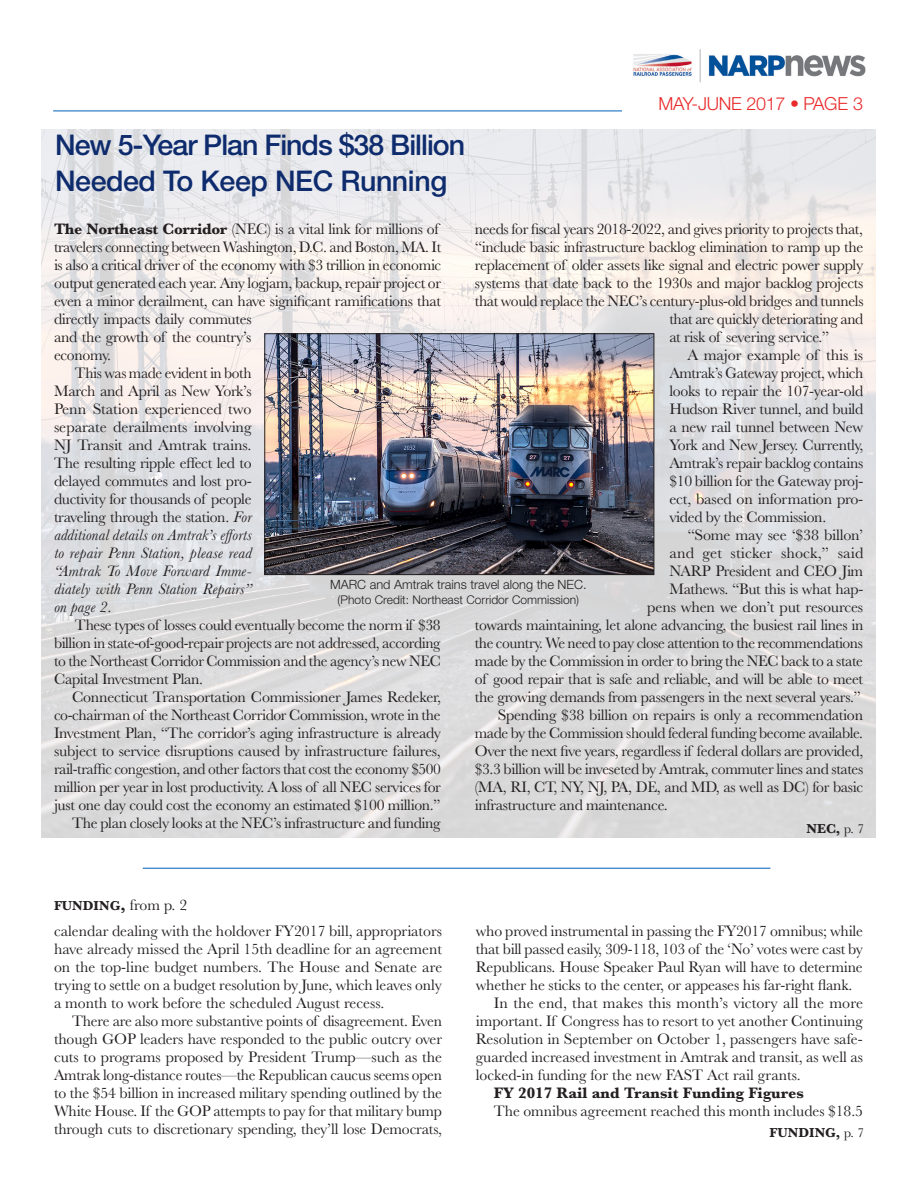
<style>
.page{position:relative;width:918px;height:1188px;background:#fff}
.page>*{position:absolute;margin:0;border:0;box-sizing:border-box;transform-origin:0 0}
.t1{font:500 28.5px/35.7px "Helvetica Neue LT Std";letter-spacing:-.035em;color:#0d2b6d}
.t2{font:300 18px "Helvetica Neue LT Std";letter-spacing:-.015em;color:#e9292a}
.t3{font:15.75px/18px "Baskerville MT Std";letter-spacing:-.02em;color:#231f20;text-align:justify}
.t4{font:15.75px "Baskerville MT Std";color:#231f20}
.t5{font:italic 15.75px "Baskerville MT Std";letter-spacing:.01em;color:#231f20}
.t6{font:15.75px "Baskerville MT Std";letter-spacing:.005em;color:#231f20}
.t7{font:700 15.75px "Baskerville MT Std";color:#231f20}
.t8{font:700 13.5px "Baskerville MT Std";color:#231f20}
.t9{font:300 12.75px "Helvetica Neue LT Std";color:#231f20}
.t10{font:300 12px "Helvetica Neue LT Std";color:#231f20}
.s1{font-weight:700}
.s2{font-style:italic}
.s3{font-style:normal}
.s4{font-weight:400}
.s5{font-size:15.75px}
.s6{font-weight:400;font-size:15.75px}
</style>
<div class="page">
<img style="left:633px;top:49px;width:233px;height:34px">
<hr style="left:53px;top:111px;width:569px;height:1px;background:#005fb9">
<img style="left:41px;top:129px;width:835px;height:708px">
<hr style="left:143px;top:868px;width:627px;height:1px;background:#005fb9">
<img style="left:267px;top:336px;width:385px;height:237px">
<div style="left:265px;top:334px;width:389px;height:241px;border:1px solid #231f20"></div>
<h1 class="t1" style="left:55px;top:127px;width:412px">New 5-Year Plan Finds $38 Billion<br>Needed To Keep NEC Running</h1>
<p class="t2" style="left:658px;top:93px;width:206px">MAY-JUNE 2017 • PAGE 3</p>
<p class="t3" style="left:54px;top:220px;width:386px"><span class="s1">The Northeast Corridor</span> (NEC) is a vital link for millions of</p>
<p class="t3" style="left:54px;top:238px;width:389px">travelers connecting between Washington, D.C. and Boston, MA. It</p>
<p class="t3" style="left:54px;top:256px;width:389px">is also a critical driver of the economy with $3 trillion in economic</p>
<p class="t3" style="left:54px;top:274px;width:389px">output generated each year. Any logjam, backup, repair project or</p>
<p class="t3" style="left:54px;top:292px;width:389px">even a minor derailment, can have significant ramifications that</p>
<p class="t3" style="left:54px;top:310px;width:199px">directly impacts daily commutes</p>
<p class="t3" style="left:54px;top:328px;width:199px">and the growth of the country’s</p>
<p class="t3" style="left:54px;top:346px;width:58px">economy.</p>
<p class="t3" style="left:75px;top:364px;width:178px">This was made evident in both</p>
<p class="t3" style="left:54px;top:382px;width:199px">March and April as New York’s</p>
<p class="t3" style="left:54px;top:400px;width:199px">Penn Station experienced two</p>
<p class="t3" style="left:54px;top:418px;width:199px">separate derailments involving</p>
<p class="t3" style="left:54px;top:436px;width:199px">NJ Transit and Amtrak trains.</p>
<p class="t3" style="left:54px;top:454px;width:199px">The resulting ripple effect led to</p>
<p class="t3" style="left:54px;top:472px;width:199px">delayed commutes and lost pro-</p>
<p class="t3" style="left:54px;top:490px;width:199px">ductivity for thousands of people</p>
<p class="t3" style="left:54px;top:508px;width:199px">traveling through the station. <span class="s2">For</span></p>
<p class="t5" style="left:54px;top:526px;width:199px">additional details on Amtrak’s efforts</p>
<p class="t5" style="left:54px;top:544px;width:199px">to repair Penn Station, please read</p>
<p class="t5" style="left:54px;top:562px;width:199px">“Amtrak To Move Forward Imme-</p>
<p class="t5" style="left:54px;top:580px;width:199px">diately with Penn Station Repairs”</p>
<p class="t5" style="left:54px;top:598px;width:59px">on page 2<span class="s3">.</span></p>
<p class="t3" style="left:75px;top:616px;width:367px">These types of losses could eventually become the norm if $38</p>
<p class="t3" style="left:54px;top:634px;width:388px">billion in state-of-good-repair projects are not addressed, according</p>
<p class="t3" style="left:54px;top:652px;width:389px">to the Northeast Corridor Commission and the agency’s new NEC</p>
<p class="t3" style="left:54px;top:670px;width:151px">Capital Investment Plan.</p>
<p class="t3" style="left:72px;top:688px;width:371px">Connecticut Transportation Commissioner James Redeker,</p>
<p class="t3" style="left:54px;top:706px;width:388px">co-chairman of the Northeast Corridor Commission, wrote in the</p>
<p class="t3" style="left:54px;top:724px;width:389px">Investment Plan, “The corridor’s aging infrastructure is already</p>
<p class="t3" style="left:54px;top:742px;width:388px">subject to service disruptions caused by infrastructure failures,</p>
<p class="t3" style="left:54px;top:760px;width:388px">rail-traffic congestion, and other factors that cost the economy $500</p>
<p class="t3" style="left:54px;top:778px;width:389px">million per year in lost productivity. A loss of all NEC services for</p>
<p class="t3" style="left:54px;top:796px;width:388px">just one day could cost the economy an estimated $100 million.”</p>
<p class="t3" style="left:72px;top:814px;width:370px">The plan closely looks at the NEC’s infrastructure and funding</p>
<p class="t3" style="left:475px;top:220px;width:390px">needs for fiscal years 2018-2022, and gives priority to projects that,</p>
<p class="t3" style="left:475px;top:238px;width:390px">“include basic infrastructure backlog elimination to ramp up the</p>
<p class="t3" style="left:475px;top:256px;width:390px">replacement of older assets like signal and electric power supply</p>
<p class="t3" style="left:475px;top:274px;width:390px">systems that date back to the 1930s and major backlog projects</p>
<p class="t3" style="left:475px;top:292px;width:390px">that would replace the NEC’s century-plus-old bridges and tunnels</p>
<p class="t3" style="left:669px;top:310px;width:196px">that are quickly deteriorating and</p>
<p class="t3" style="left:669px;top:328px;width:161px">at risk of severing service.”</p>
<p class="t3" style="left:687px;top:346px;width:177px">A major example of this is</p>
<p class="t3" style="left:669px;top:364px;width:195px">Amtrak’s Gateway project, which</p>
<p class="t3" style="left:669px;top:382px;width:195px">looks to repair the 107-year-old</p>
<p class="t3" style="left:669px;top:400px;width:195px">Hudson River tunnel, and build</p>
<p class="t3" style="left:669px;top:418px;width:195px">a new rail tunnel between New</p>
<p class="t3" style="left:669px;top:436px;width:195px">York and New Jersey. Currently,</p>
<p class="t3" style="left:669px;top:454px;width:195px">Amtrak’s repair backlog contains</p>
<p class="t3" style="left:669px;top:472px;width:195px">$10 billion for the Gateway proj-</p>
<p class="t3" style="left:669px;top:490px;width:195px">ect, based on information pro-</p>
<p class="t3" style="left:669px;top:508px;width:158px">vided by the Commission.</p>
<p class="t3" style="left:687px;top:526px;width:177px">“Some may see ‘$38 billon’</p>
<p class="t6" style="left:669px;top:544px;width:195px">and get sticker shock,” said</p>
<p class="t3" style="left:669px;top:562px;width:195px">NARP President and CEO Jim</p>
<p class="t3" style="left:669px;top:580px;width:195px">Mathews. “But this is what hap-</p>
<p class="t3" style="left:647px;top:598px;width:217px">pens when we don’t put resources</p>
<p class="t3" style="left:475px;top:616px;width:390px">towards maintaining, let alone advancing, the busiest rail lines in</p>
<p class="t3" style="left:475px;top:634px;width:390px">the country. We need to pay close attention to the recommendations</p>
<p class="t3" style="left:475px;top:652px;width:390px">made by the Commission in order to bring the NEC back to a state</p>
<p class="t3" style="left:475px;top:670px;width:390px">of good repair that is safe and reliable, and will be able to meet</p>
<p class="t3" style="left:475px;top:688px;width:388px">the growing demands from passengers in the next several years.”</p>
<p class="t3" style="left:498px;top:706px;width:367px">Spending $38 billion on repairs is only a recommendation</p>
<p class="t3" style="left:475px;top:724px;width:390px">made by the Commission should federal funding become available.</p>
<p class="t3" style="left:475px;top:742px;width:390px">Over the next five years, regardless if federal dollars are provided,</p>
<p class="t3" style="left:475px;top:760px;width:390px">$3.3 billion will be inveseted by Amtrak, commuter lines and states</p>
<p class="t3" style="left:475px;top:778px;width:390px">(MA, RI, CT, NY, NJ, PA, DE, and MD, as well as DC) for basic</p>
<p class="t3" style="left:475px;top:796px;width:194px">infrastructure and maintenance.</p>
<p class="t9" style="left:330px;top:577px;width:258px">MARC and Amtrak trains travel along the NEC.</p>
<p class="t10" style="left:338px;top:592px;width:243px">(Photo Credit: Northeast Corridor Commission)</p>
<p class="t8" style="left:807px;top:821px;width:59px">NEC, <span class="s4">p. 7</span></p>
<p class="t8" style="left:54px;top:898px;width:135px">FUNDING<span class="s5">,</span> <span class="s6">from p. 2</span></p>
<p class="t3" style="left:54px;top:922px;width:390px">calendar dealing with the holdover FY2017 bill, appropriators have already missed the April 15th deadline for an agreement on the top-line budget numbers. The House and Senate are trying to settle on a budget resolution by June, which leaves only a month to work before the scheduled August recess.</p>
<p class="t3" style="left:54px;top:1012px;width:390px;text-indent:18px">There are also more substantive points of disagreement. Even though GOP leaders have responded to the public outcry over cuts to programs proposed by President Trump—such as the Amtrak long-distance routes—the Republican caucus seems open to the $54 billion in increased military spending outlined by the White House. If the GOP attempts to pay for that military bump through cuts to discretionary spending, they’ll lose Democrats,</p>
<p class="t3" style="left:476px;top:922px;width:389px">who proved instrumental in passing the FY2017 omnibus; while</p>
<p class="t3" style="left:476px;top:940px;width:389px">that bill passed easily, 309-118, 103 of the ‘No’ votes were cast by</p>
<p class="t3" style="left:476px;top:958px;width:388px">Republicans. House Speaker Paul Ryan will have to determine</p>
<p class="t3" style="left:476px;top:976px;width:378px">whether he sticks to the center, or appeases his far-right flank.</p>
<p class="t6" style="left:494px;top:994px;width:371px">In the end, that makes this month’s victory all the more</p>
<p class="t4" style="left:476px;top:1012px;width:389px">important. If Congress has to resort to yet another Continuing</p>
<p class="t4" style="left:476px;top:1030px;width:388px">Resolution in September on October 1, passengers have safe-</p>
<p class="t4" style="left:476px;top:1048px;width:389px">guarded increased investment in Amtrak and transit, as well as</p>
<p class="t4" style="left:476px;top:1066px;width:326px">locked-in funding for the new FAST Act rail grants.</p>
<p class="t7" style="left:494px;top:1084px;width:312px">FY 2017 Rail and Transit Funding Figures</p>
<p class="t4" style="left:494px;top:1102px;width:371px">The omnibus agreement reached this month includes $18.5</p>
<p class="t8" style="left:770px;top:1125px;width:96px">FUNDING, <span class="s4">p. 7</span></p>
</div>
